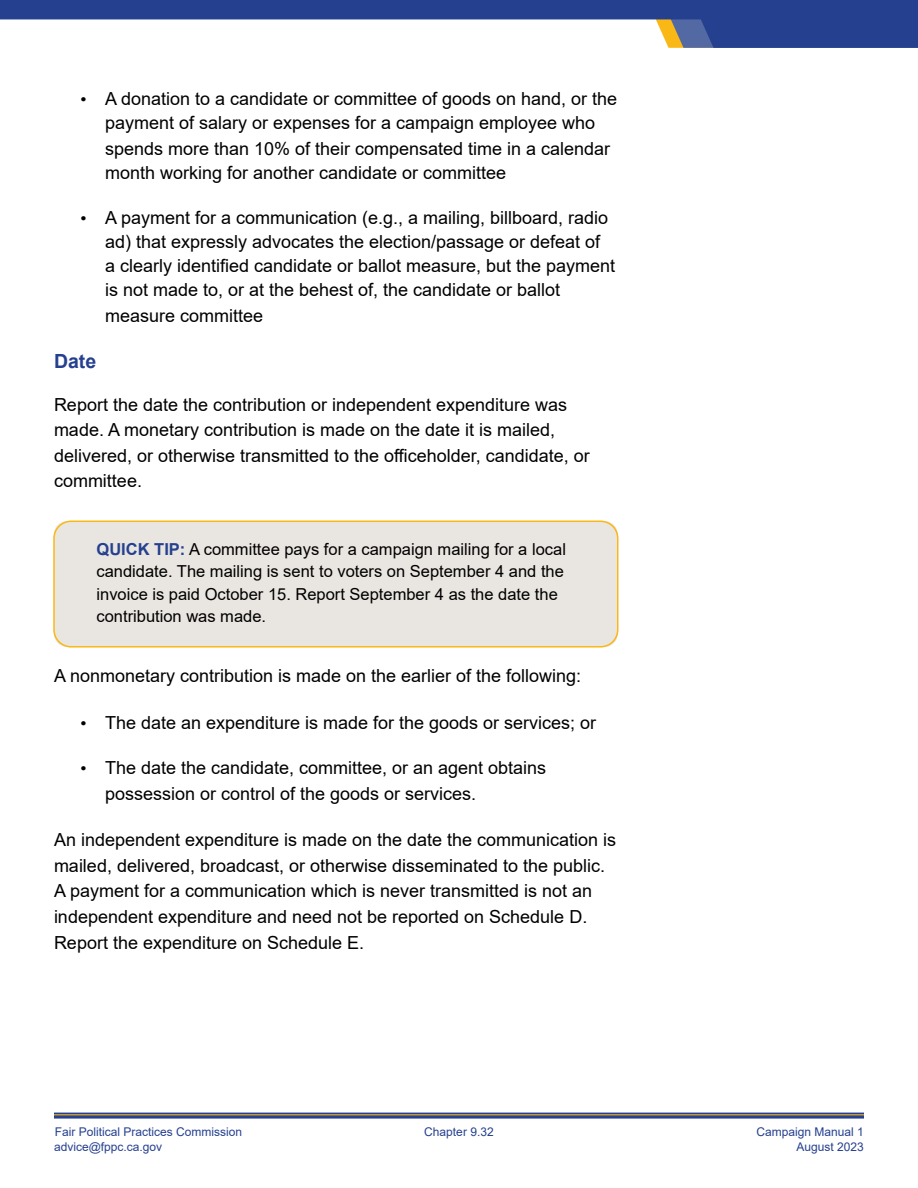
<style>
.page{position:relative;width:918px;height:1188px;background:#fff}
.page>*{position:absolute;margin:0;border:0;box-sizing:border-box;transform-origin:0 0}
.t1{font:700 19.5px "Arial";color:#25408f}
.t2{font:18px/25.5px "Arial";color:#000}
.t3{font:16.5px/22.5px "Arial";color:#000}
.t4{font:12px/15px "Arial";color:#25408f}
.s1{font-family:"Courier New"}
.s2{font-weight:700;color:#25408f}
</style>
<div class="page">
<svg style="left:54px;top:1113px;width:810px;height:6px;fill:#25408f"></svg>
<hr style="left:54px;top:1114px;width:810px;height:1px;background:#fab816">
<svg style="left:0;top:0;width:918px;height:48px;fill:#25408f"></svg>
<div style="left:54px;top:521px;width:564px;height:126px;background:#e9e5e0;border-radius:13px"></div>
<div style="left:53px;top:521px;width:565px;height:127px;border:2px solid #fab816;border-radius:17px"></div>
<p class="t2" style="left:105px;top:87px;width:514px;line-height:24.5px;text-indent:-27px"><span class="s1">•</span> A donation to a candidate or committee of goods on hand, or the payment of salary or expenses for a campaign employee who spends more than 10% of their compensated time in a calendar month working for another candidate or committee</p>
<p class="t2" style="left:105px;top:206px;width:512px;line-height:24.3px;text-indent:-27px"><span class="s1">•</span> A payment for a communication (e.g., a mailing, billboard, radio ad) that expressly advocates the election/passage or defeat of<br>a clearly identified candidate or ballot measure, but the payment is not made to, or at the behest of, the candidate or ballot measure committee</p>
<h3 class="t1" style="left:54px;top:348px;width:44px">Date</h3>
<p class="t2" style="left:54px;top:392px;width:537px">Report the date the contribution or independent expenditure was made. A monetary contribution is made on the date it is mailed, delivered, or otherwise transmitted to the officeholder, candidate, or committee.</p>
<p class="t3" style="left:97px;top:537px;width:471px"><span class="s2">QUICK TIP:</span> A committee pays for a campaign mailing for a local candidate. The mailing is sent to voters on September 4 and the invoice is paid October 15. Report September 4 as the date the contribution was made.</p>
<p class="t2" style="left:54px;top:662px;width:529px">A nonmonetary contribution is made on the earlier of the following:</p>
<p class="t2" style="left:78px;top:710px;width:520px"><span class="s1">•</span> The date an expenditure is made for the goods or services; or</p>
<p class="t2" style="left:105px;top:755px;width:443px;text-indent:-27px"><span class="s1">•</span> The date the candidate, committee, or an agent obtains possession or control of the goods or services.</p>
<p class="t2" style="left:54px;top:827px;width:564px">An independent expenditure is made on the date the communication is mailed, delivered, broadcast, or otherwise disseminated to the public.<br>A payment for a communication which is never transmitted is not an independent expenditure and need not be reported on Schedule D.<br>Report the expenditure on Schedule E.</p>
<p class="t4" style="left:54px;top:1124px;width:190px">Fair Political Practices Commission advice@fppc.ca.gov</p>
<p class="t4" style="left:424px;top:1124px;width:71px">Chapter 9.32</p>
<p class="t4" style="left:757px;top:1124px;width:109px;text-align:right">Campaign Manual 1<br>August 2023</p>
</div>
